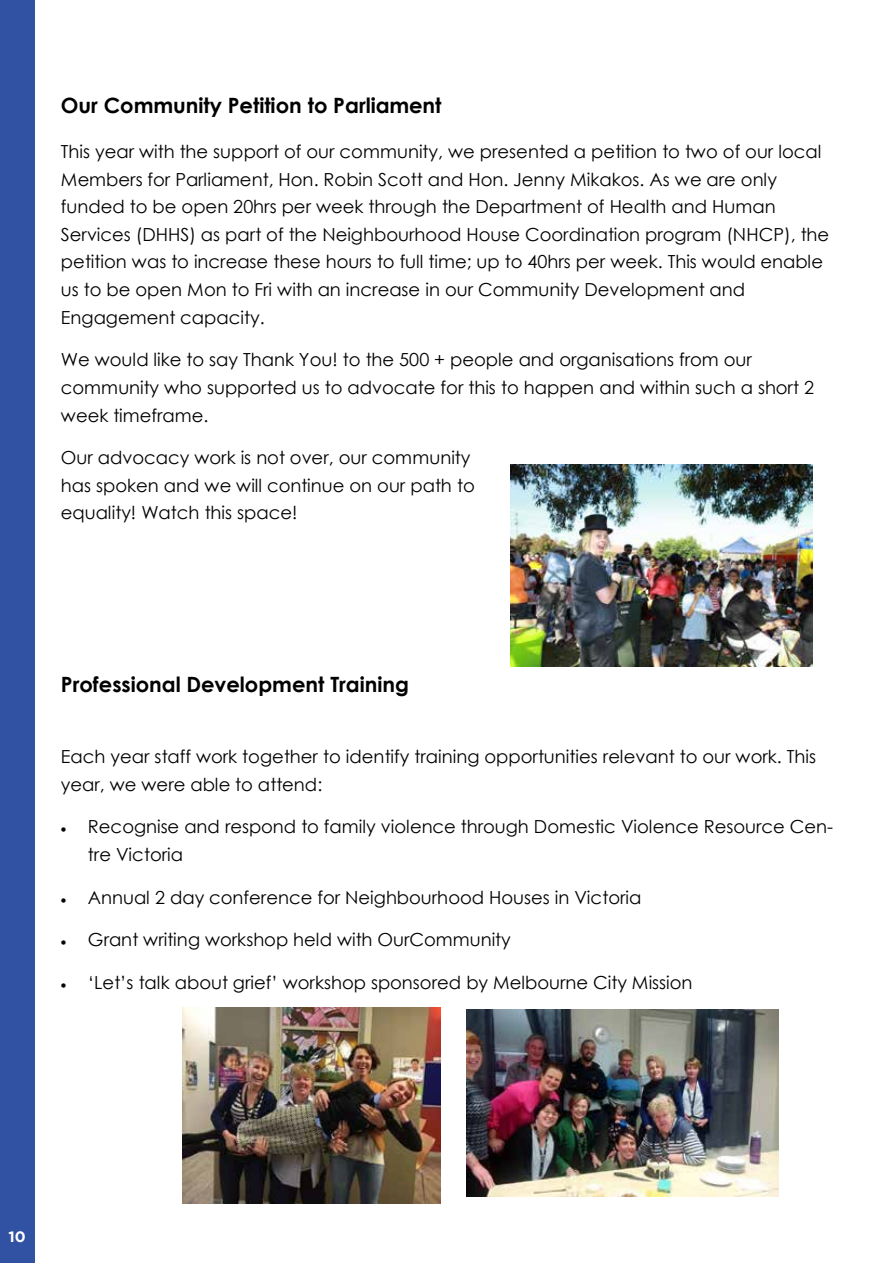
<style>
.page{position:relative;width:893px;height:1263px;background:#fff}
.page>*{position:absolute;margin:0;border:0;box-sizing:border-box;transform-origin:0 0}
.t1{font:700 21.15px "Century Gothic";color:#000}
.t2{font:700 21px "Century Gothic";color:#000}
.t3{font:18px/27.6px "Century Gothic";color:#000}
.t4{font:700 15px "Gotham";color:#fff}
</style>
<div class="page">
<img style="left:510px;top:465px;width:303px;height:201px">
<img style="left:183px;top:1008px;width:258px;height:195px">
<img style="left:466px;top:1009px;width:312px;height:188px">
<div style="left:0;top:0;width:34px;height:1263px;background:#3151a3"></div>
<p class="t1" style="left:61px;top:89px;width:382px">Our Community Petition to Parliament</p>
<p class="t3" style="left:61px;top:137px;width:770px">This year with the support of our community, we presented a petition to two of our local Members for Parliament, Hon. Robin Scott and Hon. Jenny Mikakos. As we are only funded to be open 20hrs per week through the Department of Health and Human Services (DHHS) as part of the Neighbourhood House Coordination program (NHCP), the petition was to increase these hours to full time; up to 40hrs per week. This would enable us to be open Mon to Fri with an increase in our Community Development and Engagement capacity.</p>
<p class="t3" style="left:61px;top:346px;width:755px">We would like to say Thank You! to the 500 + people and organisations from our community who supported us to advocate for this to happen and within such a short 2 week timeframe.</p>
<p class="t3" style="left:61px;top:443px;width:415px">Our advocacy work is not over, our community has spoken and we will continue on our path to equality! Watch this space!</p>
<p class="t2" style="left:61px;top:668px;width:349px">Professional Development Training</p>
<p class="t3" style="left:61px;top:743px;width:756px">Each year staff work together to identify training opportunities relevant to our work. This year, we were able to attend:</p>
<p class="t3" style="left:88px;top:813px;width:747px;text-indent:-27px">• Recognise and respond to family violence through Domestic Violence Resource Cen&shy;tre Victoria</p>
<p class="t3" style="left:61px;top:883px;width:582px">• Annual 2 day conference for Neighbourhood Houses in Victoria</p>
<p class="t3" style="left:61px;top:926px;width:451px">• Grant writing workshop held with OurCommunity</p>
<p class="t3" style="left:61px;top:968px;width:633px">• ‘Let’s talk about grief’ workshop sponsored by Melbourne City Mission</p>
<p class="t4" style="left:8px;top:1228px;width:19px">10</p>
</div>
